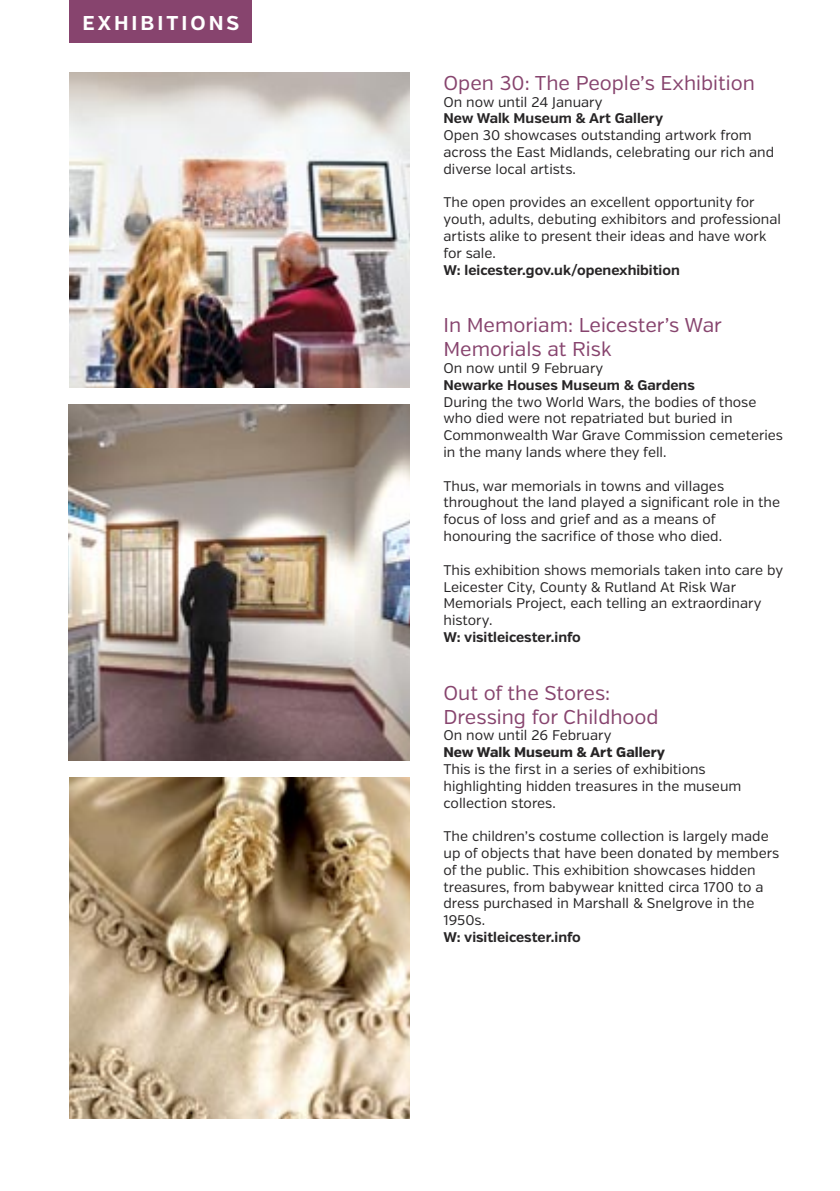
<style>
.page{position:relative;width:840px;height:1191px;background:#fff}
.page>*{position:absolute;margin:0;border:0;box-sizing:border-box;transform-origin:0 0}
.t1{font:20px/24px "Verb";color:#87446e}
.t2{font:700 20px "Verb";letter-spacing:.15em;color:#fff}
.t3{font:14px/16.8px "Verb";color:#272526}
.t4{font:700 14px "Verb";color:#272526}
.t5{font:800 14px "Verb";color:#272526}
</style>
<div class="page">
<div style="left:69px;top:0;width:183px;height:42px;background:#87446e"></div>
<img style="left:69px;top:73px;width:340px;height:314px">
<img style="left:69px;top:404px;width:340px;height:356px">
<img style="left:69px;top:777px;width:340px;height:341px">
<p class="t2" style="left:82px;top:16px;width:158px">EXHIBITIONS</p>
<p class="t1" style="left:443px;top:73px;width:313px">Open 30: The People’s Exhibition</p>
<p class="t3" style="left:443px;top:94px;width:161px">On now until 24 January</p>
<p class="t4" style="left:443px;top:113px;width:221px">New Walk Museum &amp; Art Gallery</p>
<p class="t3" style="left:443px;top:128px;width:332px">Open 30 showcases outstanding artwork from across the East Midlands, celebrating our rich and diverse local artists.</p>
<p class="t3" style="left:443px;top:195px;width:339px">The open provides an excellent opportunity for youth, adults, debuting exhibitors and professional artists alike to present their ideas and have work for sale.</p>
<p class="t4" style="left:443px;top:264px;width:238px">W: leicester.gov.uk/openexhibition</p>
<p class="t1" style="left:443px;top:315px;width:280px">In Memoriam: Leicester’s War<br>Memorials at Risk</p>
<p class="t3" style="left:443px;top:361px;width:161px">On now until 9 February</p>
<p class="t4" style="left:443px;top:380px;width:253px">Newarke Houses Museum &amp; Gardens</p>
<p class="t3" style="left:443px;top:394px;width:341px">During the two World Wars, the bodies of those who died were not repatriated but buried in Commonwealth War Grave Commission cemeteries in the many lands where they fell.</p>
<p class="t3" style="left:443px;top:478px;width:338px">Thus, war memorials in towns and villages throughout the land played a significant role in the focus of loss and grief and as a means of honouring the sacrifice of those who died.</p>
<p class="t3" style="left:443px;top:562px;width:341px">This exhibition shows memorials taken into care by Leicester City, County &amp; Rutland At Risk War Memorials Project, each telling an extraordinary history.</p>
<p class="t4" style="left:443px;top:632px;width:139px">W: visitleicester.info</p>
<p class="t1" style="left:443px;top:682px;width:216px">Out of the Stores:<br>Dressing for Childhood</p>
<p class="t3" style="left:443px;top:728px;width:169px">On now until 26 February</p>
<p class="t5" style="left:443px;top:744px;width:223px">New Walk Museum &amp; Art Gallery</p>
<p class="t3" style="left:443px;top:762px;width:299px">This is the first in a series of exhibitions highlighting hidden treasures in the museum collection stores.</p>
<p class="t3" style="left:443px;top:829px;width:337px">The children’s costume collection is largely made up of objects that have been donated by members of the public. This exhibition showcases hidden treasures, from babywear knitted circa 1700 to a dress purchased in Marshall &amp; Snelgrove in the 1950s.</p>
<p class="t4" style="left:443px;top:932px;width:139px">W: visitleicester.info</p>
</div>
